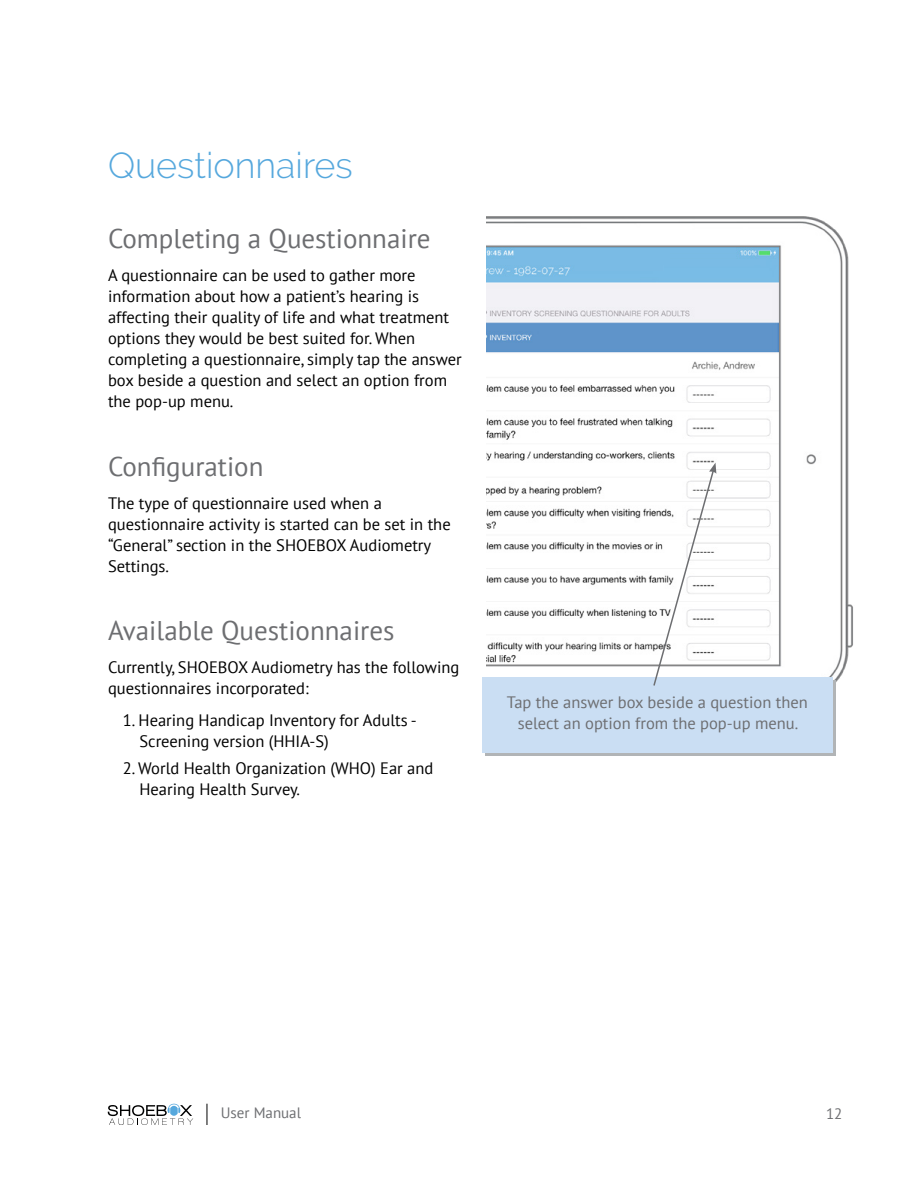
<style>
.page{position:relative;width:918px;height:1188px;background:#fff}
.page>*{position:absolute;margin:0;border:0;box-sizing:border-box;transform-origin:0 0}
.t1{font:300 36px "Raleway";color:#56a8dd}
.t2{font:27px "PT Sans";color:#6d6e71}
.t3{font:16.5px/21px "PT Sans";color:#000}
.t4{font:16.5px/21px "PT Sans";color:#6d6e71;text-align:center}
.t5{font:15px "PT Sans";color:#6d6e71}
</style>
<div class="page">
<svg style="left:108px;top:1104px;width:85px;height:21px"></svg>
<svg style="left:207px;top:1104px;width:1px;height:21px"></svg>
<img style="left:486px;top:216px;width:367px;height:490px">
<div style="left:485px;top:680px;width:350px;height:76px;background:#b1b4b6"></div>
<div style="left:482px;top:677px;width:350px;height:76px;background:#cadef3"></div>
<svg style="left:652px;top:463px;width:64px;height:223px"></svg>
<h1 class="t1" style="left:108px;top:144px;width:246px">Questionnaires</h1>
<h2 class="t2" style="left:108px;top:221px;width:324px">Completing a Questionnaire</h2>
<p class="t3" style="left:108px;top:265px;width:355px">A questionnaire can be used to gather more information about how a patient’s hearing is affecting their quality of life and what treatment options they would be best suited for. When completing a questionnaire, simply tap the answer box beside a question and select an option from the pop-up menu.</p>
<h2 class="t2" style="left:108px;top:449px;width:157px">Configuration</h2>
<p class="t3" style="left:108px;top:492px;width:344px">The type of questionnaire used when a questionnaire activity is started can be set in the “General” section in the SHOEBOX Audiometry Settings.</p>
<h2 class="t2" style="left:108px;top:613px;width:288px">Available Questionnaires</h2>
<p class="t3" style="left:108px;top:656px;width:353px">Currently, SHOEBOX Audiometry has the following questionnaires incorporated:</p>
<p class="t3" style="left:139px;top:709px;width:279px;text-indent:-16px">1. Hearing Handicap Inventory for Adults -<br>Screening version (HHIA-S)</p>
<p class="t3" style="left:139px;top:757px;width:295px;text-indent:-16px">2. World Health Organization (WHO) Ear and<br>Hearing Health Survey.</p>
<p class="t4" style="left:507px;top:692px;width:302px">Tap the answer box beside a question then select an option from the pop-up menu.</p>
<p class="t5" style="left:221px;top:1103px;width:82px">User Manual</p>
<p class="t5" style="left:826px;top:1104px;width:18px">12</p>
</div>
